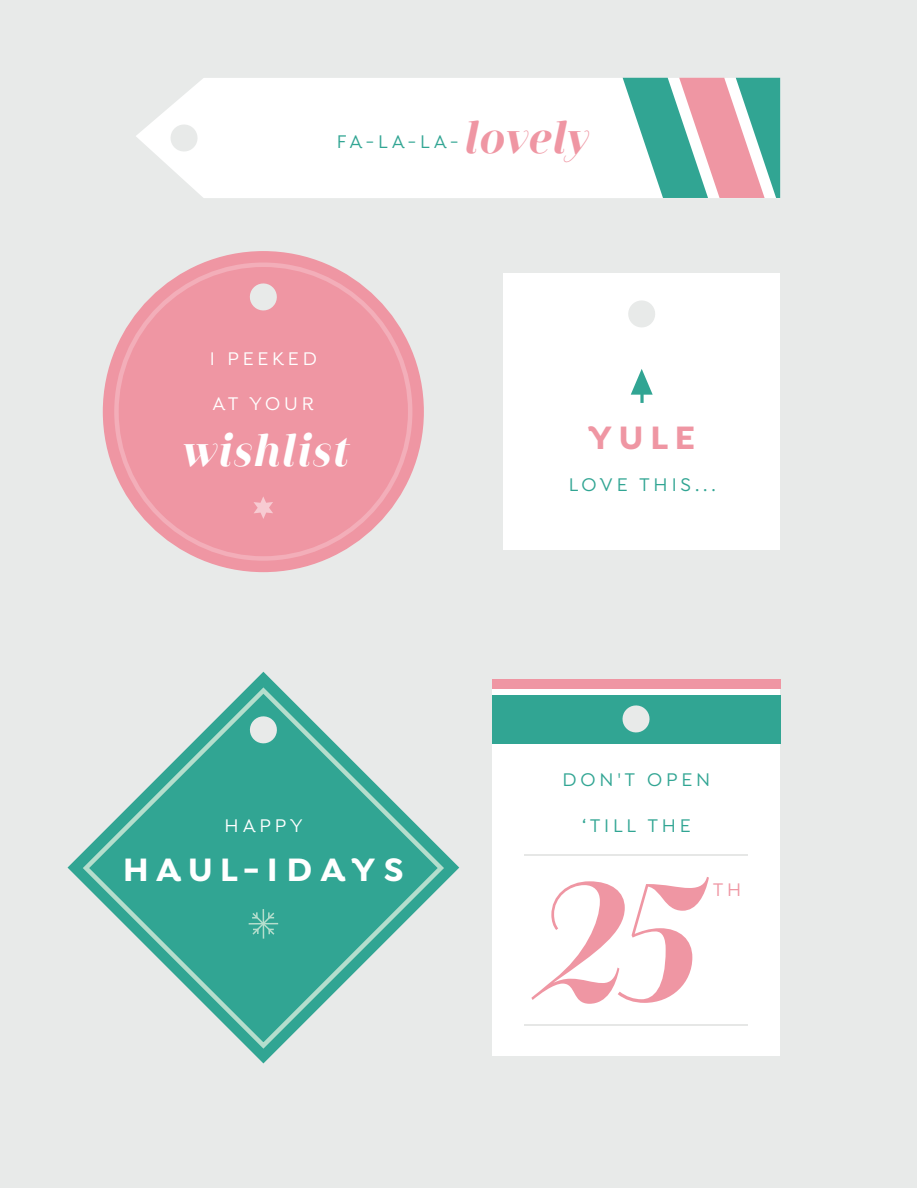
<style>
.page{position:relative;width:918px;height:1188px;background:#fff}
.page>*{position:absolute;margin:0;border:0;box-sizing:border-box;transform-origin:0 0}
.t1{font:italic 700 46.5px "Camila";letter-spacing:.03em;color:#fff}
.t2{font:italic 700 46.5px "Camila";letter-spacing:.03em;color:#ef96a3}
.t3{font:700 34.5px "Isidora";letter-spacing:.215em;color:#fff}
.t4{font:700 34.5px "Isidora";color:#ef96a3}
.t5{font:500 19.5px "Isidora";letter-spacing:.2em;color:#31a593}
.t6{font:500 19.5px "Isidora";letter-spacing:.2em;color:#fff}
.t7{font:500 19.35px "Isidora";color:#ef96a3}
</style>
<div class="page">
<div style="left:0;top:0;width:917px;height:1188px;background:#e8eae9"></div>
<svg style="left:136px;top:78px;width:487px;height:120px;background:#fdfdfd"></svg>
<svg style="left:623px;top:78px;width:157px;height:120px;background:#9fb9b5"></svg>
<div style="left:103px;top:251px;width:321px;height:321px;background:#ef96a3;border-radius:50%"></div>
<svg style="left:114px;top:263px;width:298px;height:298px"></svg>
<div style="left:503px;top:273px;width:277px;height:277px;background:#fff"></div>
<svg style="left:631px;top:369px;width:22px;height:34px"></svg>
<svg style="left:628px;top:300px;width:27px;height:28px"></svg>
<svg style="left:169px;top:123px;width:30px;height:30px"></svg>
<div style="left:492px;top:680px;width:288px;height:376px;background:#fff"></div>
<div style="left:492px;top:679px;width:288px;height:10px;background:#ef96a3"></div>
<div style="left:492px;top:696px;width:288px;height:48px;background:#31a593"></div>
<svg style="left:531px;top:877px;width:178px;height:127px"></svg>
<hr style="left:525px;top:854px;width:223px;height:2px;background:#e6e7e6">
<hr style="left:525px;top:1025px;width:223px;height:1px;background:#e6e7e6">
<svg style="left:622px;top:705px;width:28px;height:28px"></svg>
<svg style="left:68px;top:672px;width:391px;height:391px"></svg>
<svg style="left:83px;top:687px;width:361px;height:362px;fill:#31a593"></svg>
<hr style="left:263px;top:909px;width:1px;height:30px;background:#b5decd">
<hr style="left:249px;top:923px;width:29px;height:2px;background:#b5decd">
<svg style="left:252px;top:912px;width:22px;height:23px"></svg>
<svg style="left:248px;top:714px;width:31px;height:31px"></svg>
<p class="t5" style="left:337px;top:131px;width:123px">FA-LA-LA-</p>
<h1 class="t2" style="left:463px;top:111px;width:125px">lovely</h1>
<p class="t6" style="left:210px;top:347px;width:109px">I PEEKED</p>
<p class="t6" style="left:213px;top:393px;width:103px">AT YOUR</p>
<h1 class="t1" style="left:180px;top:424px;width:168px">wishlist</h1>
<h2 class="t4" style="left:588px;top:416px;width:108px">YULE</h2>
<p class="t5" style="left:569px;top:474px;width:149px">LOVE THIS...</p>
<p class="t6" style="left:225px;top:815px;width:80px">HAPPY</p>
<h2 class="t3" style="left:123px;top:849px;width:282px">HAUL-IDAYS</h2>
<p class="t5" style="left:562px;top:769px;width:149px">DON'T OPEN</p>
<p class="t5" style="left:582px;top:814px;width:110px">‘TILL THE</p>
<p class="t7" style="left:713px;top:879px;width:30px">TH</p>
</div>
